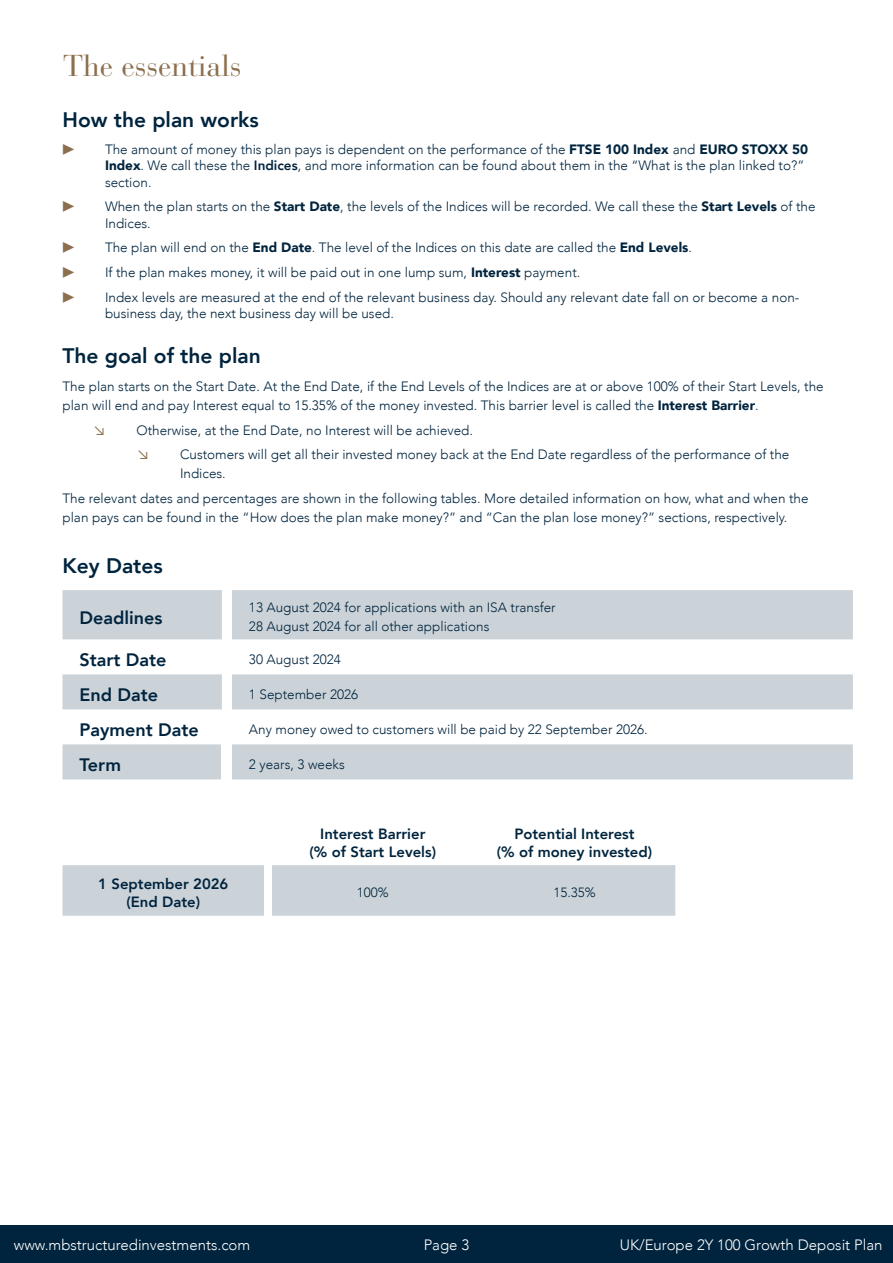
<style>
.page{position:relative;width:893px;height:1263px;background:#fff}
.page>*{position:absolute;margin:0;border:0;box-sizing:border-box;transform-origin:0 0}
.t1{font:30px "Bauer Bodoni Std";color:#8b6f4e}
.t2{font:800 21px "Avenir";color:#00243e}
.t3{font:800 18px "Avenir";color:#00243e}
.t4{font:300 15px "Avenir";color:#fff}
.t5{font:800 14.85px/17.9px "Avenir";color:#00243e;text-align:center}
.t6{font:300 13.5px/16.2px "Avenir";color:#00243e}
.t7{font:13.5px "Source Sans Pro";color:#8b6f4e}
.t8{font:13.5px "Calibri";color:#8b6f4e}
.t9{font:300 13.35px "Avenir";color:#00243e}
.s1{font-weight:900}
.s2{font-weight:800}
</style>
<div class="page">
<div style="left:0;top:1225px;width:893px;height:38px;background:#00243e"></div>
<svg style="left:63px;top:590px;width:790px;height:189px;fill:#ccd3d8"></svg>
<svg style="left:222px;top:590px;width:10px;height:154px"></svg>
<div style="left:222px;top:744px;width:10px;height:35px;background:#fff"></div>
<div style="left:63px;top:865px;width:612px;height:51px;background:#ccd3d8"></div>
<div style="left:264px;top:865px;width:8px;height:51px;background:#fff"></div>
<h1 class="t1" style="left:63px;top:48px;width:180px">The essentials</h1>
<h2 class="t2" style="left:63px;top:103px;width:198px">How the plan works</h2>
<p class="t7" style="left:63px;top:141px;width:14px">▶</p>
<p class="t6" style="left:105px;top:142px;width:705px">The amount of money this plan pays is dependent on the performance of the <span class="s1">FTSE 100 Index</span> and <span class="s1">EURO STOXX 50<br>Index</span>. We call these the <span class="s2">Indices</span>, and more information can be found about them in the “What is the plan linked to?” section.</p>
<p class="t7" style="left:63px;top:198px;width:14px">▶</p>
<p class="t6" style="left:105px;top:199px;width:712px">When the plan starts on the <span class="s1">Start Date</span>, the levels of the Indices will be recorded. We call these the <span class="s1">Start Levels</span> of the<br>Indices.</p>
<p class="t7" style="left:63px;top:239px;width:14px">▶</p>
<p class="t6" style="left:105px;top:240px;width:588px">The plan will end on the <span class="s1">End Date</span>. The level of the Indices on this date are called the <span class="s1">End Levels</span>.</p>
<p class="t7" style="left:63px;top:264px;width:14px">▶</p>
<p class="t6" style="left:105px;top:264px;width:477px">If the plan makes money, it will be paid out in one lump sum, <span class="s1">Interest</span> payment.</p>
<p class="t7" style="left:63px;top:289px;width:14px">▶</p>
<p class="t6" style="left:105px;top:289px;width:696px">Index levels are measured at the end of the relevant business day. Should any relevant date fall on or become a non&shy;business day, the next business day will be used.</p>
<h2 class="t2" style="left:63px;top:339px;width:200px">The goal of the plan</h2>
<p class="t6" style="left:63px;top:377px;width:763px;line-height:18.8px">The plan starts on the Start Date. At the End Date, if the End Levels of the Indices are at or above 100% of their Start Levels, the plan will end and pay Interest equal to 15.35% of the money invested. This barrier level is called the <span class="s1">Interest Barrier</span>.</p>
<p class="t8" style="left:94px;top:421px;width:13px">↘</p>
<p class="t6" style="left:136px;top:422px;width:338px">Otherwise, at the End Date, no Interest will be achieved.</p>
<p class="t8" style="left:137px;top:445px;width:13px">↘</p>
<p class="t6" style="left:180px;top:445px;width:611px;line-height:18.8px">Customers will get all their invested money back at the End Date regardless of the performance of the<br>Indices.</p>
<p class="t6" style="left:63px;top:489px;width:748px;line-height:18.8px">The relevant dates and percentages are shown in the following tables. More detailed information on how, what and when the plan pays can be found in the “How does the plan make money?” and “Can the plan lose money?” sections, respectively.</p>
<h2 class="t2" style="left:63px;top:549px;width:102px">Key Dates</h2>
<h3 class="t3" style="left:80px;top:603px;width:85px">Deadlines</h3>
<p class="t6" style="left:249px;top:598px;width:308px;line-height:18.8px">13 August 2024 for applications with an ISA transfer<br>28 August 2024 for all other applications</p>
<h3 class="t3" style="left:80px;top:646px;width:88px">Start Date</h3>
<p class="t6" style="left:249px;top:651px;width:93px">30 August 2024</p>
<h3 class="t3" style="left:80px;top:681px;width:80px">End Date</h3>
<p class="t6" style="left:249px;top:686px;width:111px">1 September 2026</p>
<h3 class="t3" style="left:80px;top:716px;width:121px">Payment Date</h3>
<p class="t6" style="left:249px;top:721px;width:400px">Any money owed to customers will be paid by 22 September 2026.</p>
<h3 class="t3" style="left:80px;top:751px;width:43px">Term</h3>
<p class="t6" style="left:249px;top:756px;width:97px">2 years, 3 weeks</p>
<p class="t5" style="left:310px;top:825px;width:128px">Interest Barrier (% of Start Levels)</p>
<p class="t5" style="left:497px;top:825px;width:157px">Potential Interest<br>(% of money invested)</p>
<p class="t5" style="left:98px;top:875px;width:132px">1 September 2026 (End Date)</p>
<p class="t9" style="left:357px;top:885px;width:33px">100%</p>
<p class="t9" style="left:553px;top:885px;width:44px">15.35%</p>
<p class="t4" style="left:14px;top:1236px;width:238px">www.mbstructuredinvestments.com</p>
<p class="t4" style="left:424px;top:1236px;width:47px">Page 3</p>
<p class="t4" style="left:620px;top:1236px;width:264px">UK/Europe 2Y 100 Growth Deposit Plan</p>
</div>
